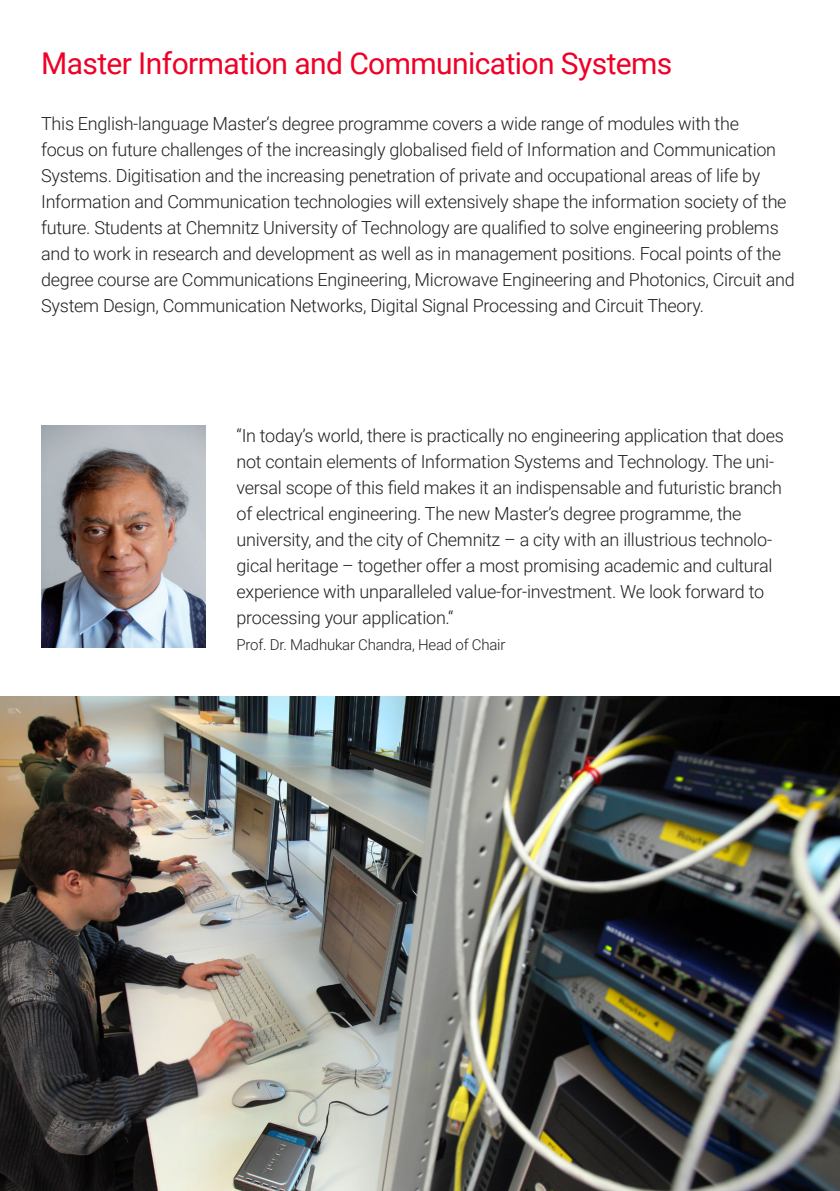
<style>
.page{position:relative;width:840px;height:1191px;background:#fff}
.page>*{position:absolute;margin:0;border:0;box-sizing:border-box;transform-origin:0 0}
.Studienbeschreibung{font:30px "Roboto";letter-spacing:-.02em;color:#ef0027}
.Mengentext{font:300 18px/26px "Roboto";letter-spacing:-.015em;color:#231f20}
.Mengentext-2{font:300 15px "Roboto";letter-spacing:-.015em;color:#231f20}
</style>
<div class="page">
<img style="left:0;top:697px;width:839px;height:494px">
<img style="left:41px;top:425px;width:165px;height:223px">
<p class="Studienbeschreibung" style="left:41px;top:42px;width:632px">Master Information and Communication Systems</p>
<p class="Mengentext" style="left:41px;top:110px;width:754px">This English-language Master‘s degree programme covers a wide range of modules with the<br>focus on future challenges of the increasingly globalised field of Information and Communication Systems. Digitisation and the increasing penetration of private and occupational areas of life by Information and Communication technologies will extensively shape the information society of the future. Students at Chemnitz University of Technology are qualified to solve engineering problems and to work in research and development as well as in management positions. Focal points of the degree course are Communications Engineering, Microwave Engineering and Photonics, Circuit and System Design, Communication Networks, Digital Signal Processing and Circuit Theory.</p>
<p class="Mengentext" style="left:236px;top:422px;width:548px">“In today’s world, there is practically no engineering application that does not contain elements of Information Systems and Technology. The uni&shy;versal scope of this field makes it an indispensable and futuristic branch of electrical engineering. The new Master’s degree programme, the university, and the city of Chemnitz – a city with an illustrious technolo&shy;gical heritage – together offer a most promising academic and cultural experience with unparalleled value-for-investment. We look forward to processing your application.“</p>
<p class="Mengentext-2" style="left:236px;top:634px;width:270px">Prof. Dr. Madhukar Chandra, Head of Chair</p>
</div>
